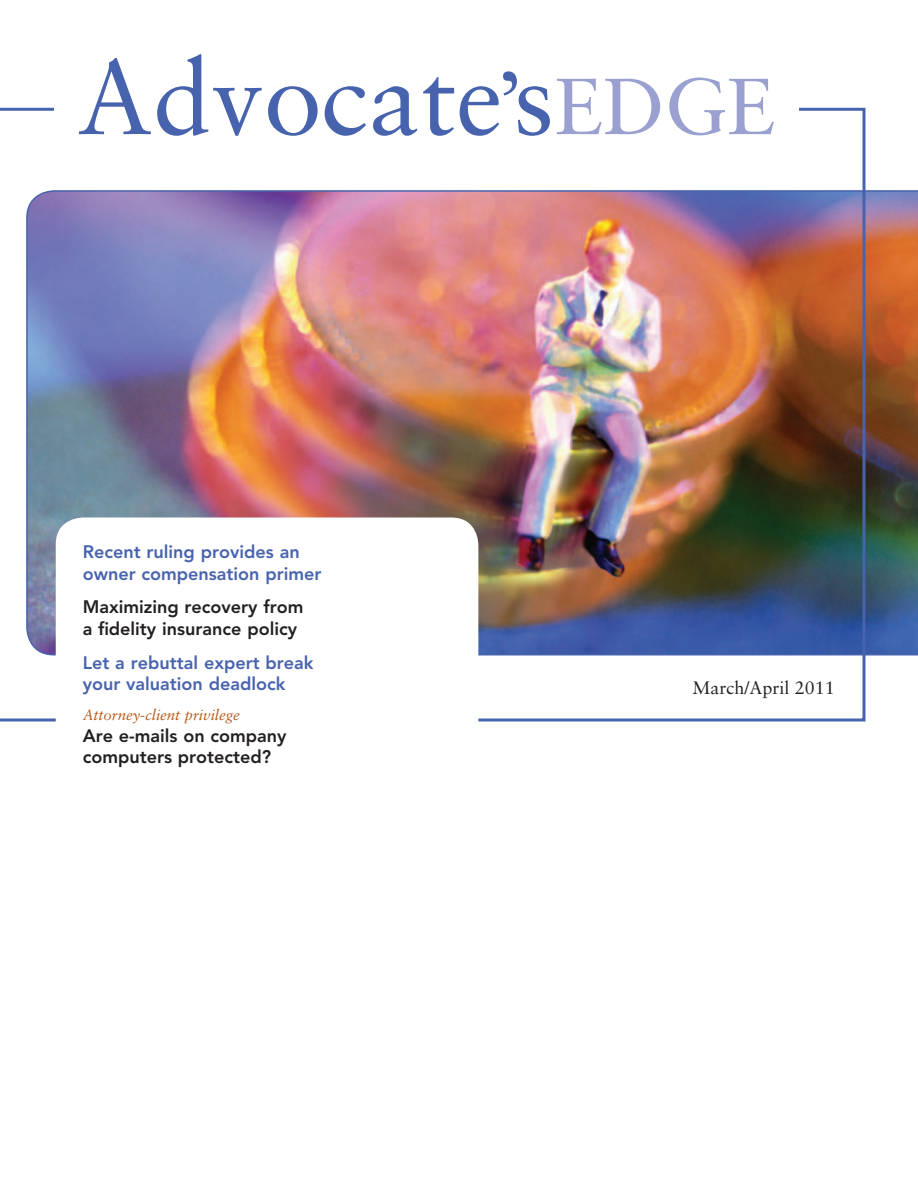
<style>
.page{position:relative;width:918px;height:1188px;background:#fff}
.page>*{position:absolute;margin:0;border:0;box-sizing:border-box;transform-origin:0 0}
.t1{font:105px "Sabon LT Std";color:#4863ae}
.t2{font:800 18px/21.6px "Avenir LT Std";color:#4863ae}
.t3{font:800 18px/21.6px "Avenir LT Std";color:#231f20}
.t4{font:18px "Sabon LT Std";color:#231f20}
.t5{font:italic 15px "Sabon LT Std";color:#b95814}
.s1{font-size:90px}
.s2{font-size:79.5px;color:#9aa0d0}
</style>
<div class="page">
<svg style="left:866px;top:190px;width:52px;height:465px;background:#77584b"></svg>
<img style="left:0;top:108px;width:866px;height:613px">
<div style="left:54px;top:54px;width:744px;height:122px;background:#fff"></div>
<div style="left:56px;top:518px;width:422px;height:274px;background:#fff;border-radius:27px"></div>
<h1 class="t1" style="left:77px;top:35px;width:700px">Advocate<span class="s1">’</span>s<span class="s2">EDGE</span></h1>
<p class="t2" style="left:83px;top:541px;width:240px">Recent ruling provides an owner compensation primer</p>
<p class="t3" style="left:83px;top:596px;width:222px">Maximizing recovery from a fidelity insurance policy</p>
<p class="t2" style="left:83px;top:652px;width:232px">Let a rebuttal expert break your valuation deadlock</p>
<p class="t5" style="left:83px;top:706px;width:159px">Attorney-client privilege</p>
<p class="t3" style="left:83px;top:725px;width:205px">Are e-mails on company computers protected?</p>
<p class="t4" style="left:692px;top:677px;width:144px">March/April 2011</p>
</div>
